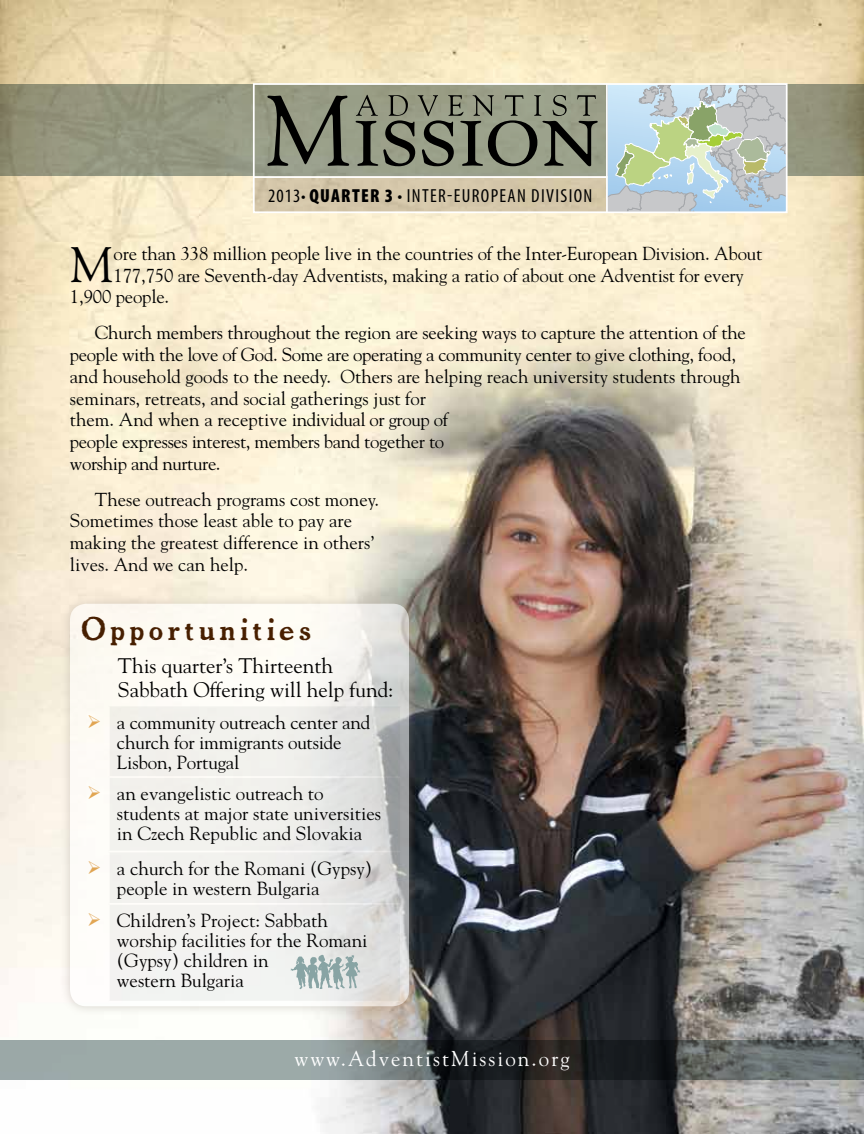
<style>
.page{position:relative;width:864px;height:1134px;background:#fff}
.page>*{position:absolute;margin:0;border:0;box-sizing:border-box;transform-origin:0 0}
.t1{font:49.65px "Goudy";color:#000}
.t2{font:30.6px "Chelt Press Dark";letter-spacing:.15em;color:#482000}
.t3{font:21.45px "Goudy";letter-spacing:.1em;color:#fff}
.t4{font:21px/24.5px "Goudy";color:#000}
.t5{font:18.9px/20px "Goudy";color:#000}
.t6{font:condensed 18.9px "Myriad Pro";letter-spacing:.07em;color:#000}
.t7{font:18.75px/21.8px "Goudy";letter-spacing:-.01em;color:#000}
.s1{font-weight:300}
.s2{font-weight:900}
.s3{color:#e2a856}
</style>
<div class="page">
<img style="left:0;top:0;width:864px;height:1134px">
<svg style="left:608px;top:86px;width:177px;height:124px;background:#bdcfcb"></svg>
<svg style="left:0;top:85px;width:606px;height:91px;background:#94967f"></svg>
<svg style="left:0;top:1040px;width:864px;height:40px;background:#676f6f"></svg>
<div style="left:787px;top:85px;width:77px;height:91px;background:linear-gradient(to right,#999b85,#868366)"></div>
<div style="left:254px;top:177px;width:353px;height:35px;background:#d4c6a8"></div>
<svg style="left:267px;top:95px;width:331px;height:71px;background:#737766"></svg>
<div style="left:253px;top:83px;width:535px;height:130px;border:2px solid #fff"></div>
<hr style="left:606px;top:84px;width:2px;height:129px;background:#fff">
<hr style="left:253px;top:176px;width:354px;height:2px;background:#fff">
<div style="left:60px;top:594px;width:359px;height:422px;background:#a8a097;opacity:.75"></div>
<svg style="left:70px;top:604px;width:339px;height:402px"></svg>
<svg style="left:72px;top:608px;width:328px;height:393px;fill:#fdfbf4"></svg>
<svg style="left:110px;top:706px;width:290px;height:295px;fill:#f1f0ed"></svg>
<hr style="left:70px;top:606px;width:39px;height:2px;background:#fff">
<hr style="left:70px;top:608px;width:2px;height:97px;background:#fff">
<hr style="left:109px;top:606px;width:293px;height:2px;background:#fff">
<hr style="left:400px;top:608px;width:2px;height:97px;background:#fff">
<hr style="left:70px;top:705px;width:39px;height:1px;background:#fff">
<hr style="left:70px;top:706px;width:2px;height:70px;background:#fff">
<hr style="left:109px;top:705px;width:293px;height:1px;background:#fff">
<hr style="left:108px;top:706px;width:2px;height:70px;background:#fff">
<hr style="left:400px;top:706px;width:2px;height:70px;background:#fff">
<hr style="left:70px;top:776px;width:39px;height:2px;background:#fff">
<hr style="left:70px;top:778px;width:2px;height:73px;background:#fff">
<hr style="left:109px;top:776px;width:293px;height:2px;background:#fff">
<hr style="left:108px;top:778px;width:2px;height:73px;background:#fff">
<hr style="left:400px;top:778px;width:2px;height:73px;background:#fff">
<hr style="left:70px;top:851px;width:39px;height:1px;background:#fff">
<hr style="left:70px;top:852px;width:2px;height:51px;background:#fff">
<hr style="left:109px;top:851px;width:293px;height:1px;background:#fff">
<hr style="left:108px;top:852px;width:2px;height:51px;background:#fff">
<hr style="left:400px;top:852px;width:2px;height:51px;background:#fff">
<hr style="left:70px;top:903px;width:39px;height:2px;background:#fff">
<hr style="left:70px;top:905px;width:2px;height:96px;background:#fff">
<hr style="left:109px;top:903px;width:293px;height:2px;background:#fff">
<hr style="left:108px;top:905px;width:2px;height:96px;background:#fff">
<hr style="left:400px;top:905px;width:2px;height:96px;background:#fff">
<hr style="left:70px;top:1001px;width:39px;height:2px;background:#fff">
<hr style="left:109px;top:1001px;width:293px;height:2px;background:#fff">
<svg style="left:290px;top:954px;width:71px;height:36px;background:#bdcbca"></svg>
<p class="t6" style="left:268px;top:185px;width:326px">2013<span class="s1">•</span> <span class="s2">QUARTER 3</span> • INTER-EUROPEAN DIVISION</p>
<h1 class="t1" style="left:70px;top:234px;width:46px">M</h1>
<p class="t7" style="left:114px;top:242px;width:650px">ore than 338 million people live in the countries of the Inter-European Division. About</p>
<p class="t7" style="left:114px;top:264px;width:632px">177,750 are Seventh-day Adventists, making a ratio of about one Adventist for every</p>
<p class="t7" style="left:70px;top:285px;width:101px">1,900 people.</p>
<p class="t7" style="left:70px;top:321px;width:677px;text-indent:25px">Church members throughout the region are seeking ways to capture the attention of the people with the love of God. Some are operating a community center to give clothing, food, and household goods to the needy. Others are helping reach university students through seminars, retreats, and social gatherings just for<br>them. And when a receptive individual or group of<br>people expresses interest, members band together to<br>worship and nurture.</p>
<p class="t7" style="left:70px;top:488px;width:311px;text-indent:25px">These outreach programs cost money.<br>Sometimes those least able to pay are making the greatest difference in others’ lives. And we can help.</p>
<h2 class="t2" style="left:81px;top:610px;width:231px">Opportunities</h2>
<p class="t4" style="left:118px;top:652px;width:277px">This quarter’s Thirteenth<br>Sabbath Offering will help fund:</p>
<p class="t5" style="left:117px;top:711px;width:255px;text-indent:-30px"><span class="s3">➢</span> a community outreach center and church for immigrants outside<br>Lisbon, Portugal</p>
<p class="t5" style="left:117px;top:783px;width:266px;text-indent:-30px"><span class="s3">➢</span> an evangelistic outreach to students at major state universities in Czech Republic and Slovakia</p>
<p class="t5" style="left:117px;top:857px;width:257px;text-indent:-30px"><span class="s3">➢</span> a church for the Romani (Gypsy) people in western Bulgaria</p>
<p class="t5" style="left:117px;top:910px;width:252px;text-indent:-30px"><span class="s3">➢</span> Children’s Project: Sabbath worship facilities for the Romani (Gypsy) children in<br>western Bulgaria</p>
<p class="t3" style="left:294px;top:1046px;width:277px">www.AdventistMission.org</p>
</div>
